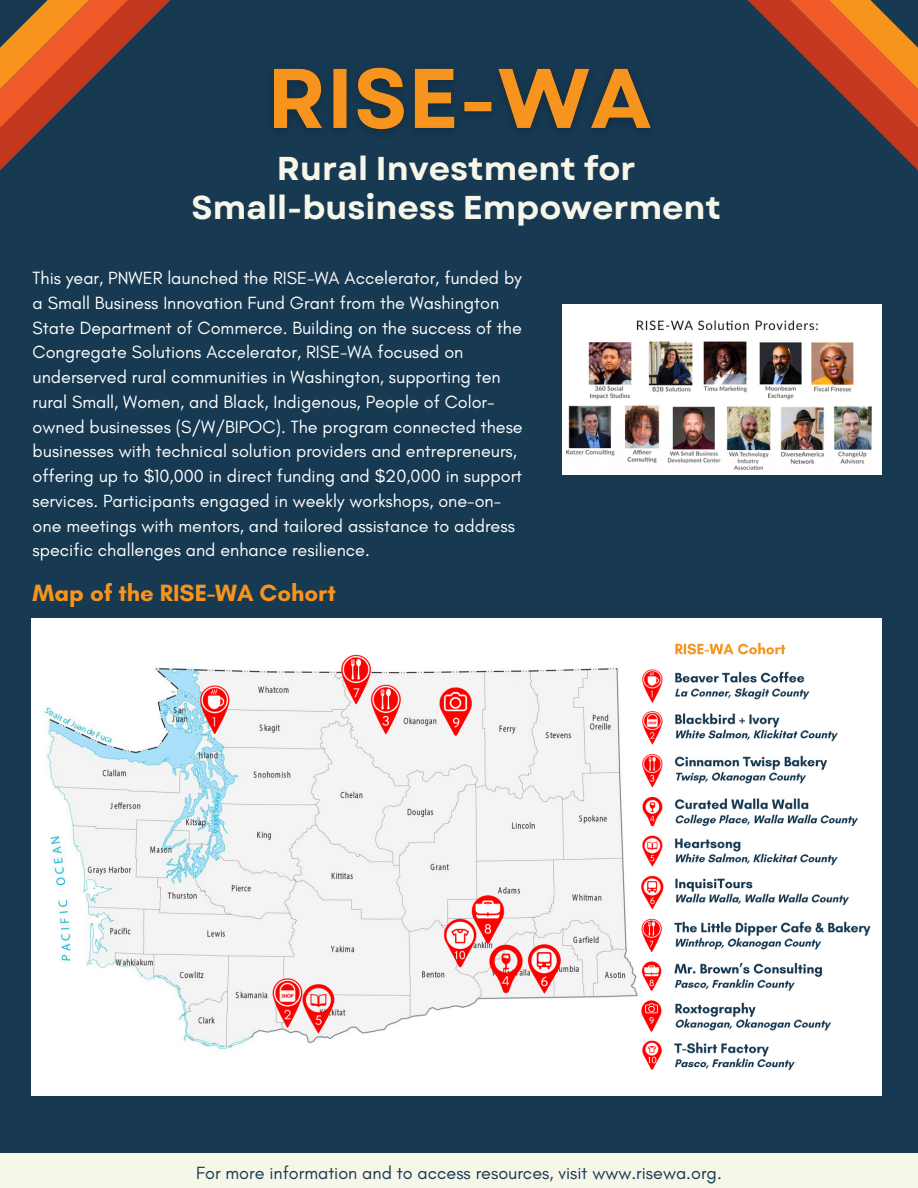
<style>
.page{position:relative;width:918px;height:1188px;background:#173952}
.page>*{position:absolute;margin:0;border:0;box-sizing:border-box;transform-origin:0 0}
.t1{font:700 33px "Garet";color:#f6f6e9}
.t2{font:700 24px "Glacial Indifference";color:#f7941e}
.t3{font:18px/24.8px "Glacial Indifference";color:#fff}
.t4{font:18px "Glacial Indifference";color:#173952}
</style>
<div class="page">
<svg style="left:0;top:0;width:171px;height:171px"></svg>
<svg style="left:747px;top:0;width:171px;height:171px"></svg>
<div style="left:0;top:1153px;width:918px;height:35px;background:#f6f6e9"></div>
<img style="left:562px;top:305px;width:319px;height:169px">
<img style="left:32px;top:619px;width:849px;height:477px">
<img style="left:273px;top:67px;width:378px;height:64px">
<p class="t1" style="left:277px;top:144px;width:360px">Rural Investment for</p>
<p class="t1" style="left:192px;top:184px;width:531px">Small-business Empowerment</p>
<p class="t3" style="left:33px;top:265px;width:491px">This year, PNWER launched the RISE-WA Accelerator, funded by a Small Business Innovation Fund Grant from the Washington State Department of Commerce. Building on the success of the Congregate Solutions Accelerator, RISE-WA focused on</p>
<p class="t3" style="left:33px;top:364px;width:492px">underserved rural communities in Washington, supporting ten rural Small, Women, and Black, Indigenous, People of Color&shy;owned businesses (S/W/BIPOC). The program connected these businesses with technical solution providers and entrepreneurs, offering up to $10,000 in direct funding and $20,000 in support services. Participants engaged in weekly workshops, one-on&shy;one meetings with mentors, and tailored assistance to address specific challenges and enhance resilience.</p>
<p class="t2" style="left:33px;top:579px;width:305px">Map of the RISE-WA Cohort</p>
<p class="t4" style="left:196px;top:1162px;width:527px">For more information and to access resources, visit www.risewa.org.</p>
</div>
